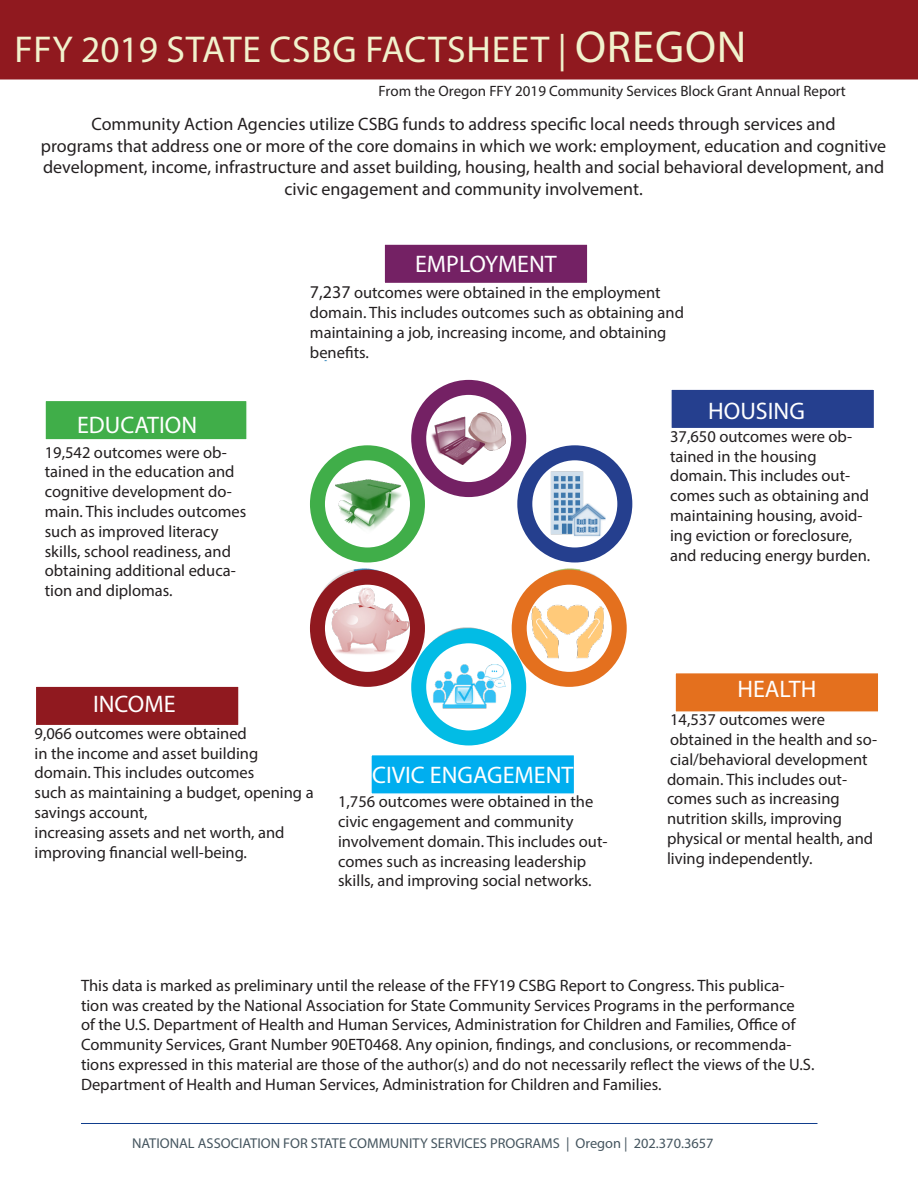
<style>
.page{position:relative;width:918px;height:1188px;background:#fff}
.page>*{position:absolute;margin:0;border:0;box-sizing:border-box;transform-origin:0 0}
.t1{font:37.5px "Myriad Pro";letter-spacing:.02em;color:#f1f2cd}
.t2{font:24px "Myriad Pro";color:#fff}
.t3{font:18px/21.6px "Myriad Pro";color:#231f20;text-align:center}
.t4{font:16.5px/19.8px "Myriad Pro";color:#231f20}
.t5{font:15px "Myriad Pro";color:#231f20}
.t6{font:14.25px "Myriad Pro";color:#45555f}
.s1{font-size:45px}
.s2{font-size:18px}
</style>
<div class="page">
<div style="left:0;top:0;width:918px;height:80px;background:#90191f"></div>
<hr style="left:81px;top:1123px;width:737px;height:1px;background:#103d8c">
<img style="left:310px;top:360px;width:323px;height:386px">
<svg style="left:419px;top:387px;width:100px;height:103px"></svg>
<div style="left:411px;top:380px;width:115px;height:117px;border:15px solid #742164;border-radius:50%"></div>
<svg style="left:317px;top:453px;width:100px;height:102px"></svg>
<div style="left:310px;top:445px;width:115px;height:117px;border:15px solid #40ae49;border-radius:50%"></div>
<svg style="left:525px;top:453px;width:100px;height:102px"></svg>
<div style="left:517px;top:445px;width:115px;height:117px;border:15px solid #253f8e;border-radius:50%"></div>
<svg style="left:519px;top:577px;width:100px;height:102px"></svg>
<div style="left:512px;top:570px;width:115px;height:117px;border:15px solid #e4701e;border-radius:50%"></div>
<svg style="left:317px;top:577px;width:100px;height:102px"></svg>
<div style="left:310px;top:570px;width:115px;height:117px;border:15px solid #90191f;border-radius:50%"></div>
<svg style="left:419px;top:636px;width:100px;height:102px"></svg>
<div style="left:411px;top:628px;width:115px;height:117px;border:15px solid #02bce5;border-radius:50%"></div>
<div style="left:383px;top:243px;width:206px;height:41px;background:#742164;border:2px solid #fff"></div>
<div style="left:44px;top:400px;width:204px;height:41px;background:#40ae49;border:2px solid #fff"></div>
<div style="left:35px;top:685px;width:205px;height:41px;background:#90191f;border:2px solid #fff"></div>
<div style="left:670px;top:388px;width:205px;height:41px;background:#253f8e;border:2px solid #fff"></div>
<div style="left:674px;top:672px;width:206px;height:41px;background:#e4701e;border:2px solid #fff"></div>
<div style="left:370px;top:754px;width:205px;height:41px;background:#00aeef;border:2px solid #fff"></div>
<img style="left:431px;top:413px;width:74px;height:51px">
<img style="left:330px;top:474px;width:73px;height:61px">
<img style="left:328px;top:585px;width:83px;height:72px">
<img style="left:549px;top:471px;width:56px;height:66px">
<img style="left:528px;top:594px;width:83px;height:72px">
<img style="left:431px;top:665px;width:74px;height:44px">
<p class="t1" style="left:15px;top:26px;width:734px">FFY 2019 STATE CSBG FACTSHEET | <span class="s1">OREGON</span></p>
<p class="t5" style="left:378px;top:82px;width:469px">From the Oregon FFY 2019 Community Services Block Grant Annual Report</p>
<p class="t3" style="left:92px;top:113px;width:746px">Community Action Agencies utilize CSBG funds to address specific local needs through services and</p>
<p class="t3" style="left:41px;top:135px;width:847px">programs that address one or more of the core domains in which we work: employment, education and cognitive development, income, infrastructure and asset building, housing, health and social behavioral development, and civic engagement and community involvement.</p>
<p class="t2" style="left:415px;top:249px;width:143px">EMPLOYMENT</p>
<p class="t2" style="left:77px;top:410px;width:122px">EDUCATION</p>
<p class="t4" style="left:45px;top:442px;width:203px">19,542 outcomes were ob&shy;tained in the education and cognitive development do&shy;main. This includes outcomes such as improved literacy skills, school readiness, and obtaining additional educa&shy;tion and diplomas.</p>
<p class="t4" style="left:310px;top:283px;width:376px"><span class="s2">7,237</span> outcomes were obtained in the employment domain. This includes outcomes such as obtaining and maintaining a job, increasing income, and obtaining benefits.</p>
<p class="t2" style="left:708px;top:396px;width:98px">HOUSING</p>
<p class="t4" style="left:670px;top:426px;width:184px">37,650 outcomes were ob&shy;tained in the housing</p>
<p class="t4" style="left:670px;top:466px;width:202px">domain. This includes out&shy;comes such as obtaining and maintaining housing, avoid&shy;ing eviction or foreclosure, and reducing energy burden.</p>
<p class="t2" style="left:93px;top:689px;width:84px">INCOME</p>
<p class="t4" style="left:35px;top:723px;width:281px">9,066 outcomes were obtained<br>in the income and asset building domain. This includes outcomes<br>such as maintaining a budget, opening a savings account,</p>
<p class="t4" style="left:35px;top:822px;width:251px">increasing assets and net worth, and</p>
<p class="t4" style="left:35px;top:842px;width:214px">improving financial well-being.</p>
<p class="t2" style="left:372px;top:760px;width:203px">CIVIC ENGAGEMENT</p>
<p class="t4" style="left:338px;top:792px;width:271px">1,756 outcomes were obtained in the civic engagement and community involvement domain. This includes out&shy;comes such as increasing leadership skills, and improving social networks.</p>
<p class="t2" style="left:737px;top:674px;width:80px">HEALTH</p>
<p class="t4" style="left:670px;top:710px;width:209px">14,537 outcomes were obtained in the health and so&shy;cial/behavioral development</p>
<p class="t4" style="left:667px;top:769px;width:208px">domain. This includes out&shy;comes such as increasing nutrition skills, improving physical or mental health, and living independently.</p>
<p class="t4" style="left:81px;top:975px;width:735px">This data is marked as preliminary until the release of the FFY19 CSBG Report to Congress. This publica&shy;tion was created by the National Association for State Community Services Programs in the performance<br>of the U.S. Department of Health and Human Services, Administration for Children and Families, Office of Community Services, Grant Number 90ET0468. Any opinion, findings, and conclusions, or recommenda&shy;tions expressed in this material are those of the author(s) and do not necessarily reflect the views of the U.S.<br>Department of Health and Human Services, Administration for Children and Families.</p>
<p class="t6" style="left:132px;top:1134px;width:583px">NATIONAL ASSOCIATION FOR STATE COMMUNITY SERVICES PROGRAMS | Oregon | 202.370.3657</p>
</div>
